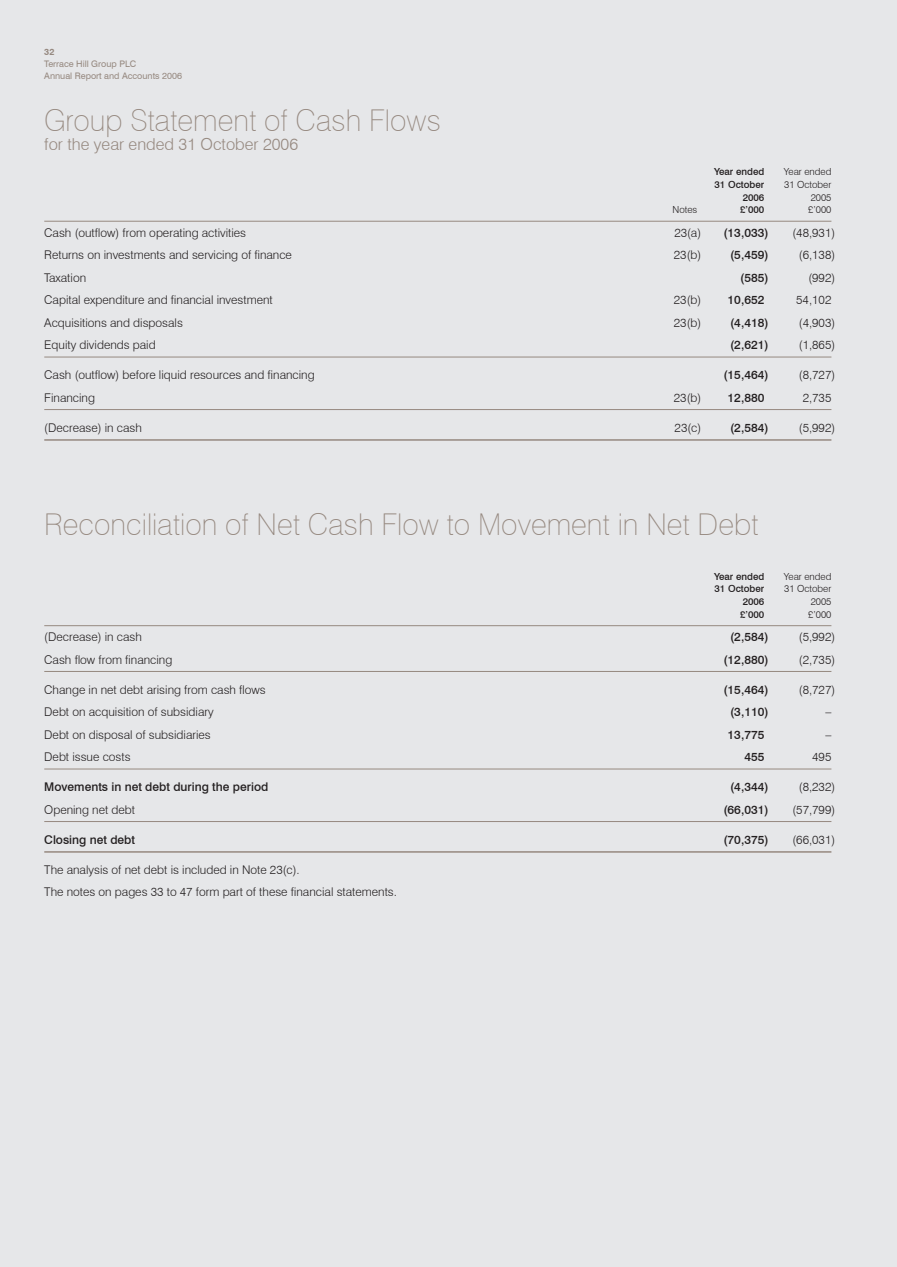
<style>
.page{position:relative;width:897px;height:1267px;background:#fff}
.page>*{position:absolute;margin:0;border:0;box-sizing:border-box;transform-origin:0 0}
.t1{font:100 30px "Swiss 721 BT";color:#968980}
.t2{font:300 16.5px "Swiss 721 BT";color:#968980}
.t3{font:300 12px/22.5px "Swiss 721 BT";color:#231f20}
.t4{font:500 12px "Swiss 721 BT";color:#231f20}
.t5{font:300 9.75px "Swiss 721 BT";color:#231f20}
.t6{font:500 9.75px "Swiss 721 BT";color:#231f20}
.t7{font:9px/12px "Swiss 721 BT";color:#968980}
.t8{font:700 9px "Swiss 721 BT";color:#968980}
</style>
<div class="page">
<div style="left:0;top:0;width:895px;height:1266px;background:#e6e7e9"></div>
<hr style="left:895px;top:0;width:1px;height:1266px;background:#e6e7e9">
<hr style="left:44px;top:221px;width:787px;height:1px;background:#968980">
<hr style="left:44px;top:356px;width:787px;height:1px;background:#968980">
<hr style="left:44px;top:409px;width:787px;height:1px;background:#968980">
<hr style="left:44px;top:439px;width:787px;height:1px;background:#968980">
<hr style="left:44px;top:625px;width:787px;height:1px;background:#968980">
<hr style="left:44px;top:671px;width:787px;height:1px;background:#968980">
<hr style="left:44px;top:768px;width:787px;height:1px;background:#968980">
<hr style="left:44px;top:821px;width:787px;height:1px;background:#968980">
<hr style="left:44px;top:851px;width:787px;height:1px;background:#968980">
<p class="t8" style="left:44px;top:47px;width:12px">32</p>
<p class="t7" style="left:44px;top:58px;width:139px">Terrace Hill Group PLC<br>Annual Report and Accounts 2006</p>
<h1 class="t1" style="left:44px;top:102px;width:398px">Group Statement of Cash Flows</h1>
<h2 class="t2" style="left:44px;top:134px;width:255px">for the year ended 31 October 2006</h2>
<p class="t6" style="left:714px;top:166px;width:52px">Year ended</p>
<p class="t5" style="left:783px;top:166px;width:49px">Year ended</p>
<p class="t6" style="left:714px;top:178px;width:51px">31 October</p>
<p class="t5" style="left:784px;top:178px;width:49px">31 October</p>
<p class="t6" style="left:742px;top:191px;width:23px">2006</p>
<p class="t5" style="left:810px;top:191px;width:22px">2005</p>
<p class="t5" style="left:672px;top:204px;width:26px">Notes</p>
<p class="t6" style="left:740px;top:204px;width:26px">£’000</p>
<p class="t5" style="left:808px;top:204px;width:25px">£’000</p>
<p class="t3" style="left:44px;top:221px;width:203px">Cash (outflow) from operating activities</p>
<p class="t3" style="left:674px;top:221px;width:28px">23(a)</p>
<p class="t4" style="left:723px;top:225px;width:47px">(13,033)</p>
<p class="t3" style="left:792px;top:221px;width:44px">(48,931)</p>
<p class="t3" style="left:44px;top:243px;width:249px">Returns on investments and servicing of finance</p>
<p class="t3" style="left:673px;top:243px;width:29px">23(b)</p>
<p class="t4" style="left:730px;top:247px;width:40px">(5,459)</p>
<p class="t3" style="left:798px;top:243px;width:38px">(6,138)</p>
<p class="t3" style="left:44px;top:266px;width:43px">Taxation</p>
<p class="t4" style="left:740px;top:270px;width:30px">(585)</p>
<p class="t3" style="left:808px;top:266px;width:28px">(992)</p>
<p class="t3" style="left:44px;top:288px;width:230px">Capital expenditure and financial investment</p>
<p class="t3" style="left:673px;top:288px;width:29px">23(b)</p>
<p class="t4" style="left:727px;top:292px;width:38px">10,652</p>
<p class="t3" style="left:796px;top:288px;width:37px">54,102</p>
<p class="t3" style="left:44px;top:311px;width:140px">Acquisitions and disposals</p>
<p class="t3" style="left:673px;top:311px;width:29px">23(b)</p>
<p class="t4" style="left:730px;top:315px;width:40px">(4,418)</p>
<p class="t3" style="left:798px;top:311px;width:38px">(4,903)</p>
<p class="t3" style="left:44px;top:333px;width:113px">Equity dividends paid</p>
<p class="t4" style="left:730px;top:337px;width:40px">(2,621)</p>
<p class="t3" style="left:798px;top:333px;width:38px">(1,865)</p>
<p class="t3" style="left:44px;top:363px;width:272px">Cash (outflow) before liquid resources and financing</p>
<p class="t4" style="left:723px;top:367px;width:47px">(15,464)</p>
<p class="t3" style="left:798px;top:363px;width:38px">(8,727)</p>
<p class="t3" style="left:44px;top:386px;width:52px">Financing</p>
<p class="t3" style="left:673px;top:386px;width:29px">23(b)</p>
<p class="t4" style="left:727px;top:390px;width:38px">12,880</p>
<p class="t3" style="left:802px;top:386px;width:30px">2,735</p>
<p class="t3" style="left:44px;top:416px;width:99px">(Decrease) in cash</p>
<p class="t3" style="left:674px;top:416px;width:28px">23(c)</p>
<p class="t4" style="left:730px;top:420px;width:40px">(2,584)</p>
<p class="t3" style="left:798px;top:416px;width:38px">(5,992)</p>
<h1 class="t1" style="left:44px;top:506px;width:715px">Reconciliation of Net Cash Flow to Movement in Net Debt</h1>
<p class="t6" style="left:714px;top:570px;width:52px">Year ended</p>
<p class="t5" style="left:783px;top:570px;width:49px">Year ended</p>
<p class="t6" style="left:714px;top:583px;width:51px">31 October</p>
<p class="t5" style="left:784px;top:583px;width:49px">31 October</p>
<p class="t6" style="left:742px;top:595px;width:23px">2006</p>
<p class="t5" style="left:810px;top:595px;width:22px">2005</p>
<p class="t6" style="left:740px;top:608px;width:26px">£’000</p>
<p class="t5" style="left:808px;top:608px;width:25px">£’000</p>
<p class="t3" style="left:44px;top:625px;width:99px">(Decrease) in cash</p>
<p class="t4" style="left:730px;top:629px;width:40px">(2,584)</p>
<p class="t3" style="left:798px;top:625px;width:38px">(5,992)</p>
<p class="t3" style="left:44px;top:648px;width:130px">Cash flow from financing</p>
<p class="t4" style="left:723px;top:652px;width:47px">(12,880)</p>
<p class="t3" style="left:798px;top:648px;width:38px">(2,735)</p>
<p class="t3" style="left:44px;top:678px;width:223px">Change in net debt arising from cash flows</p>
<p class="t4" style="left:723px;top:682px;width:47px">(15,464)</p>
<p class="t3" style="left:798px;top:678px;width:38px">(8,727)</p>
<p class="t3" style="left:44px;top:700px;width:171px">Debt on acquisition of subsidiary</p>
<p class="t4" style="left:730px;top:704px;width:40px">(3,110)</p>
<p class="t3" style="left:825px;top:700px;width:7px">–</p>
<p class="t3" style="left:44px;top:723px;width:168px">Debt on disposal of subsidiaries</p>
<p class="t4" style="left:727px;top:727px;width:38px">13,775</p>
<p class="t3" style="left:825px;top:723px;width:7px">–</p>
<p class="t3" style="left:44px;top:745px;width:88px">Debt issue costs</p>
<p class="t4" style="left:744px;top:749px;width:22px">455</p>
<p class="t3" style="left:812px;top:745px;width:21px">495</p>
<p class="t4" style="left:44px;top:779px;width:225px">Movements in net debt during the period</p>
<p class="t4" style="left:730px;top:779px;width:40px">(4,344)</p>
<p class="t3" style="left:798px;top:775px;width:38px">(8,232)</p>
<p class="t3" style="left:44px;top:798px;width:92px">Opening net debt</p>
<p class="t4" style="left:723px;top:802px;width:47px">(66,031)</p>
<p class="t3" style="left:792px;top:798px;width:44px">(57,799)</p>
<p class="t4" style="left:44px;top:832px;width:92px">Closing net debt</p>
<p class="t4" style="left:723px;top:832px;width:47px">(70,375)</p>
<p class="t3" style="left:792px;top:828px;width:44px">(66,031)</p>
<p class="t3" style="left:44px;top:858px;width:354px">The analysis of net debt is included in Note 23(c).<br>The notes on pages 33 to 47 form part of these financial statements.</p>
</div>
